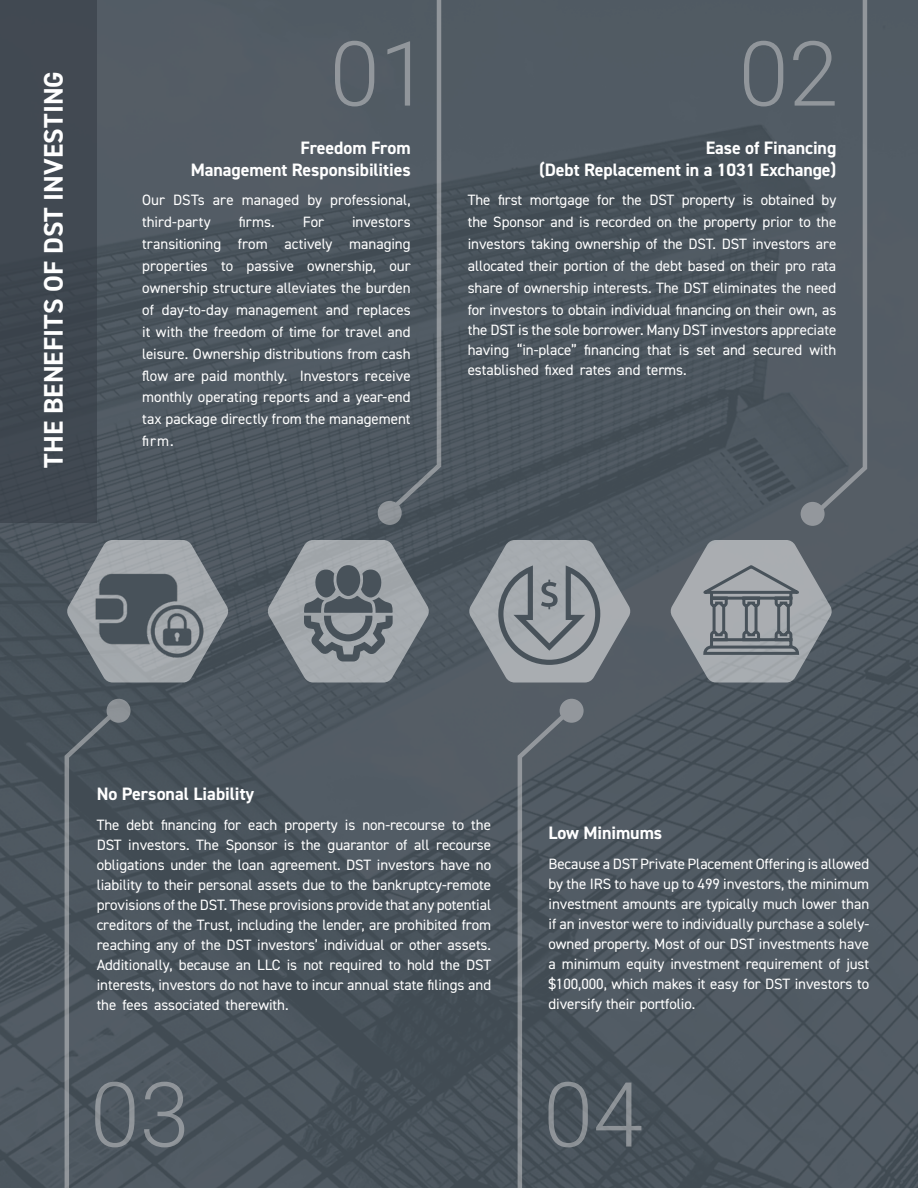
<style>
.page{position:relative;width:918px;height:1188px;background:#fff}
.page>*{position:absolute;margin:0;border:0;box-sizing:border-box;transform-origin:0 0}
.t1{font:700 27px "DIN2014";letter-spacing:.005em;color:#fff}
.t2{font:700 18px/21.9px "DIN2014";letter-spacing:-.005em;color:#fff;text-align:right}
.t3{font:15px/20.1px "DIN2014";letter-spacing:-.005em;color:#fff;text-align:justify}
</style>
<div class="page">
<img style="left:0;top:0;width:918px;height:1188px">
<div style="left:0;top:0;width:96px;height:523px;background:#414952"></div>
<svg style="left:67px;top:540px;width:162px;height:143px;background:#7b8288"></svg>
<img style="left:90px;top:569px;width:118px;height:93px">
<svg style="left:267px;top:540px;width:162px;height:143px;background:#7e858b"></svg>
<svg style="left:469px;top:540px;width:162px;height:143px;background:#878d93"></svg>
<svg style="left:670px;top:540px;width:162px;height:143px;background:#888d93"></svg>
<svg style="left:335px;top:0;width:106px;height:525px;background:#525b64"></svg>
<svg style="left:518px;top:699px;width:70px;height:489px;background:#515a62"></svg>
<svg style="left:596px;top:1083px;width:45px;height:64px;background:#586168"></svg>
<svg style="left:744px;top:41px;width:39px;height:65px;background:#646d74"></svg>
<svg style="left:793px;top:0;width:74px;height:526px;background:#576068"></svg>
<svg style="left:65px;top:699px;width:70px;height:489px;background:#515a62"></svg>
<svg style="left:144px;top:1082px;width:40px;height:65px;background:#5f686f"></svg>
<h1 class="t1" style="left:36px;top:468px;width:398px;rotate:-90deg">THE BENEFITS OF DST INVESTING</h1>
<p class="t2" style="left:191px;top:136px;width:221px">Freedom From<br>Management Responsibilities</p>
<p class="t3" style="left:142px;top:189px;width:270px;line-height:21.9px">Our DSTs are managed by professional, third-party</p>
<p class="t3" style="left:142px;top:211px;width:270px;line-height:21.9px;text-indent:210px">investors transitioning from actively managing properties to passive ownership, our ownership structure alleviates the burden of day-to-day management and replaces it with the freedom of time for travel and leisure. Ownership distributions from cash flow are paid monthly. Investors receive monthly operating reports and a year-end tax package directly from the management firm.</p>
<p class="t3" style="left:239px;top:212px;width:37px">firms.</p>
<p class="t3" style="left:303px;top:212px;width:23px">For</p>
<p class="t2" style="left:539px;top:136px;width:299px">Ease of Financing<br>(Debt Replacement in a 1031 Exchange)</p>
<p class="t3" style="left:468px;top:189px;width:370px;line-height:21.9px">The first mortgage for the DST property is obtained by the Sponsor and is recorded on the property prior to the investors taking ownership of the DST. DST investors are allocated their portion of the debt based on their pro rata share of ownership interests. The DST eliminates the need for investors to obtain individual financing on their own, as</p>
<p class="t3" style="left:468px;top:319px;width:370px">the DST is the sole borrower. Many DST investors appreciate having “in-place” financing that is set and secured with established fixed rates and terms.</p>
<p class="t2" style="left:97px;top:783px;width:159px">No Personal Liability</p>
<p class="t3" style="left:97px;top:815px;width:396px">The debt financing for each property is non-recourse to the DST investors. The Sponsor is the guarantor of all recourse obligations under the loan agreement. DST investors have no liability to their personal assets due to the bankruptcy-remote provisions of the DST. These provisions provide that any potential creditors of the Trust, including the lender, are prohibited from reaching any of the DST investors’ individual or other assets.<br>Additionally, because an LLC is not required to hold the DST interests, investors do not have to incur annual state filings and the fees associated therewith.</p>
<p class="t2" style="left:549px;top:822px;width:115px">Low Minimums</p>
<p class="t3" style="left:549px;top:854px;width:322px">Because a DST Private Placement Offering is allowed by the IRS to have up to 499 investors, the minimum investment amounts are typically much lower than if an investor were to individually purchase a solely&shy;owned property. Most of our DST investments have a minimum equity investment requirement of just $100,000, which makes it easy for DST investors to diversify their portfolio.</p>
</div>
